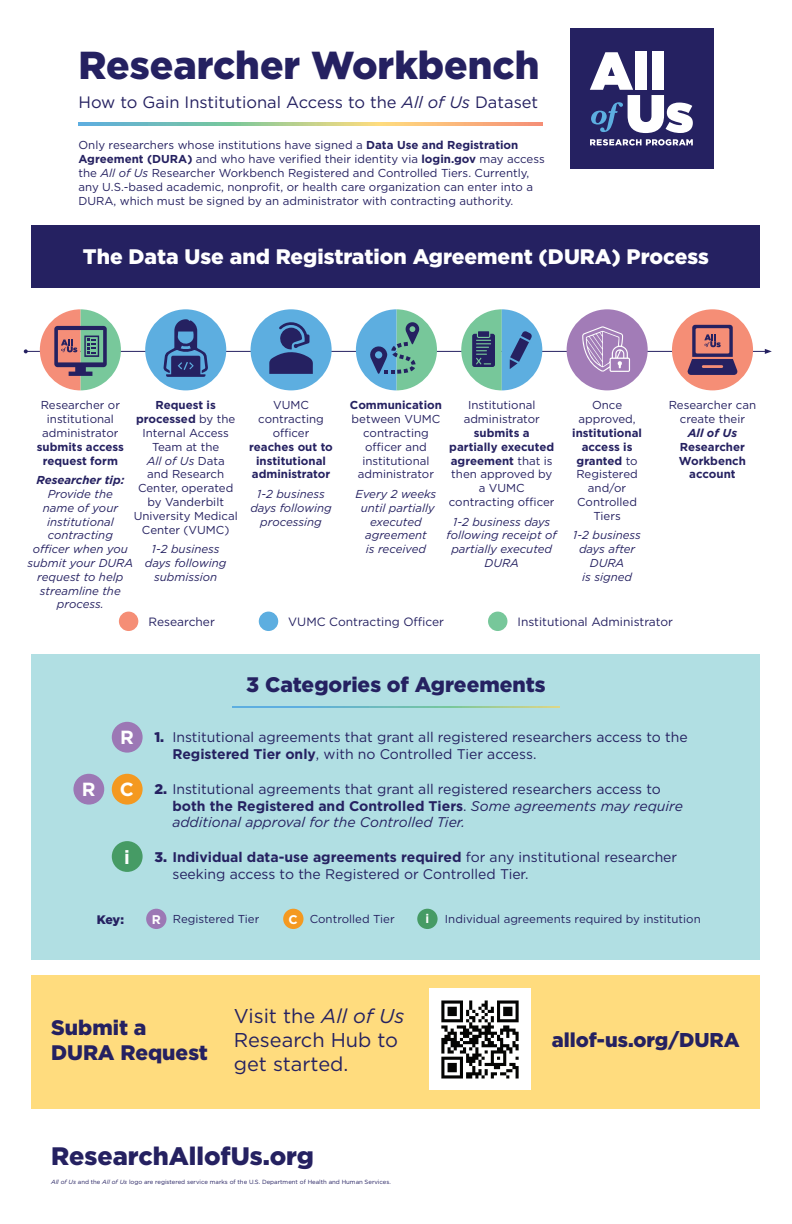
<style>
.page{position:relative;width:792px;height:1224px;background:#fff}
.page>*{position:absolute;margin:0;border:0;box-sizing:border-box;transform-origin:0 0}
.t1{font:900 39px "Gotham";color:#252161}
.t2{font:900 25.3px "Gotham";color:#252161}
.t3{font:900 21px "Gotham";color:#fff}
.t4{font:900 21px/25.2px "Gotham";color:#252161}
.t5{font:20px/24px "Gotham";color:#252161}
.t6{font:900 20px "Gotham";color:#252161}
.t7{font:700 19px "Gotham";color:#fff}
.t8{font:16.5px "Gotham";color:#252161}
.t9{font:14px/16.8px "Gotham";color:#252161}
.t10{font:700 12.5px "Gotham";color:#fff}
.t11{font:900 12.4px "Gotham";color:#252161}
.t12{font:12px "Gotham";color:#252161}
.t13{font:11.5px/13.8px "Gotham";color:#252161;text-align:center}
.t14{font:italic 11.5px/13.8px "Gotham";color:#252161;text-align:center}
.t15{font:700 11.5px/13.8px "Gotham";color:#252161;text-align:center}
.t16{font:italic 700 11.5px "Gotham";color:#252161}
.t17{font:6px "Gotham";color:#252161}
.s1{font-style:italic}
.s2{font-weight:700}
.s3{font-weight:900}
.s4{font-weight:700;font-size:12.5px;color:#fff}
</style>
<div class="page">
<div style="left:32px;top:655px;width:728px;height:305px;background:#b1dfe3"></div>
<div style="left:32px;top:975px;width:728px;height:134px;background:#ffdc7e"></div>
<svg style="left:78px;top:123px;width:464px;height:3px"></svg>
<svg style="left:233px;top:707px;width:326px;height:1px"></svg>
<div style="left:570px;top:28px;width:144px;height:141px;background:#252161"></div>
<div style="left:635px;top:51px;width:12px;height:39px;background:#fff"></div>
<div style="left:652px;top:51px;width:12px;height:39px;background:#fff"></div>
<svg style="left:590px;top:52px;width:103px;height:81px"></svg>
<svg style="left:590px;top:139px;width:103px;height:7px"></svg>
<hr style="left:26px;top:351px;width:740px;height:1px;background:#252161">
<svg style="left:24px;top:349px;width:4px;height:4px"></svg>
<svg style="left:765px;top:349px;width:7px;height:5px"></svg>
<div style="left:119px;top:612px;width:19px;height:19px;background:#f58e76;border-radius:50%"></div>
<div style="left:488px;top:612px;width:19px;height:19px;background:#77c79a;border-radius:50%"></div>
<div style="left:259px;top:612px;width:19px;height:19px;background:#5daee0;border-radius:50%"></div>
<div style="left:146px;top:909px;width:20px;height:20px;background:#9c78b5;border-radius:50%"></div>
<div style="left:73px;top:774px;width:31px;height:31px;background:#9c78b5;border-radius:50%"></div>
<div style="left:112px;top:722px;width:31px;height:31px;background:#9c78b5;border-radius:50%"></div>
<div style="left:417px;top:909px;width:21px;height:20px;background:#469b65;border-radius:50%"></div>
<div style="left:112px;top:841px;width:31px;height:31px;background:#469b65;border-radius:50%"></div>
<div style="left:283px;top:909px;width:21px;height:20px;background:#f49920;border-radius:50%"></div>
<div style="left:112px;top:774px;width:31px;height:31px;background:#f49920;border-radius:50%"></div>
<img style="left:429px;top:989px;width:102px;height:101px">
<div style="left:32px;top:225px;width:728px;height:62px;background:#252161"></div>
<svg style="left:40px;top:309px;width:81px;height:81px"></svg>
<div style="left:145px;top:309px;width:81px;height:81px;background:#5daee0;border-radius:50%"></div>
<svg style="left:163px;top:319px;width:45px;height:58px"></svg>
<div style="left:251px;top:309px;width:81px;height:81px;background:#5daee0;border-radius:50%"></div>
<svg style="left:269px;top:322px;width:44px;height:52px"></svg>
<svg style="left:356px;top:309px;width:81px;height:81px"></svg>
<svg style="left:461px;top:309px;width:81px;height:81px"></svg>
<div style="left:567px;top:309px;width:81px;height:81px;background:#a27cb7;border-radius:50%"></div>
<svg style="left:582px;top:326px;width:48px;height:46px"></svg>
<div style="left:672px;top:309px;width:81px;height:81px;background:#f58e76;border-radius:50%"></div>
<svg style="left:687px;top:325px;width:51px;height:50px"></svg>
<h1 class="t1" style="left:78px;top:39px;width:463px">Researcher Workbench</h1>
<h3 class="t8" style="left:78px;top:92px;width:461px">How to Gain Institutional Access to the <span class="s1">All of Us</span> Dataset</h3>
<p class="t13" style="left:78px;top:138px;width:468px;text-align:left">Only researchers whose institutions have signed a <span class="s2">Data Use and Registration Agreement (DURA)</span> and who have verified their identity via <span class="s2">login.gov</span> may access the <span class="s1">All of Us</span> Researcher Workbench Registered and Controlled Tiers. Currently, any U.S.-based academic, nonprofit, or health care organization can enter into a DURA, which must be signed by an administrator with contracting authority.</p>
<h3 class="t3" style="left:83px;top:242px;width:628px">The Data Use and Registration Agreement (DURA) Process</h3>
<p class="t13" style="left:41px;top:398px;width:81px">Researcher or institutional administrator</p>
<p class="t15" style="left:37px;top:440px;width:89px">submits access request form</p>
<p class="t16" style="left:36px;top:472px;width:90px">Researcher tip:</p>
<p class="t14" style="left:28px;top:487px;width:107px">Provide the<br>name of your institutional contracting<br>officer when you submit your DURA request to help streamline the process.</p>
<p class="t13" style="left:134px;top:398px;width:106px"><span class="s2">Request is processed</span> by the<br>Internal Access<br>Team at the<br><span class="s1">All of Us</span> Data<br>and Research<br>Center, operated by Vanderbilt<br>University Medical<br>Center (VUMC)</p>
<p class="t14" style="left:145px;top:542px;width:83px">1-2 business days following submission</p>
<p class="t13" style="left:258px;top:398px;width:67px">VUMC contracting officer</p>
<p class="t15" style="left:249px;top:440px;width:85px">reaches out to institutional administrator</p>
<p class="t14" style="left:250px;top:487px;width:83px">1-2 business days following processing</p>
<p class="t15" style="left:350px;top:398px;width:94px">Communication</p>
<p class="t13" style="left:352px;top:412px;width:90px">between VUMC contracting officer and institutional administrator</p>
<p class="t14" style="left:356px;top:487px;width:82px">Every 2 weeks until partially executed agreement<br>is received</p>
<p class="t13" style="left:464px;top:398px;width:78px">Institutional administrator</p>
<p class="t13" style="left:449px;top:426px;width:107px"><span class="s2">submits a partially executed agreement</span> that is then approved by a VUMC contracting officer</p>
<p class="t14" style="left:447px;top:514px;width:112px">1-2 business days following receipt of partially executed<br>DURA</p>
<p class="t13" style="left:579px;top:398px;width:59px">Once approved,</p>
<p class="t13" style="left:572px;top:426px;width:71px"><span class="s2">institutional access is granted</span> to<br>Registered and/or<br>Controlled<br>Tiers</p>
<p class="t14" style="left:573px;top:528px;width:69px">1-2 business days after<br>DURA<br>is signed</p>
<p class="t13" style="left:669px;top:398px;width:89px">Researcher can create their</p>
<p class="t16" style="left:688px;top:425px;width:51px">All of Us</p>
<p class="t15" style="left:679px;top:440px;width:69px">Researcher<br>Workbench account</p>
<p class="t12" style="left:148px;top:614px;width:68px">Researcher</p>
<p class="t12" style="left:288px;top:614px;width:157px">VUMC Contracting Officer</p>
<p class="t12" style="left:518px;top:614px;width:157px">Institutional Administrator</p>
<h3 class="t7" style="left:82px;top:777px;width:15px">R</h3>
<h3 class="t7" style="left:120px;top:725px;width:15px">R</h3>
<h3 class="t7" style="left:120px;top:777px;width:16px">C</h3>
<h3 class="t7" style="left:124px;top:844px;width:7px">i</h3>
<h3 class="t4" style="left:246px;top:672px;width:301px">3 Categories of Agreements</h3>
<p class="t9" style="left:172px;top:729px;width:517px;text-indent:-18px"><span class="s3">1.</span> Institutional agreements that grant all registered researchers access to the<br><span class="s2">Registered Tier only</span>, with no Controlled Tier access.</p>
<p class="t9" style="left:172px;top:780px;width:512px;text-indent:-18px"><span class="s3">2.</span> Institutional agreements that grant all registered researchers access to <span class="s2">both the Registered and Controlled Tiers</span>. <span class="s1">Some agreements may require additional approval for the Controlled Tier.</span></p>
<p class="t9" style="left:172px;top:849px;width:506px;text-indent:-18px"><span class="s3">3.</span> <span class="s2">Individual data-use agreements required</span> for any institutional researcher seeking access to the Registered or Controlled Tier.</p>
<p class="t10" style="left:426px;top:911px;width:5px">i</p>
<p class="t13" style="left:288px;top:912px;width:108px"><span class="s4">C</span> Controlled Tier</p>
<p class="t11" style="left:97px;top:911px;width:29px">Key:</p>
<p class="t13" style="left:152px;top:912px;width:109px"><span class="s4">R</span> Registered Tier</p>
<p class="t13" style="left:445px;top:912px;width:257px">Individual agreements required by institution</p>
<h3 class="t4" style="left:51px;top:1015px;width:158px">Submit a<br>DURA Request</h3>
<h3 class="t5" style="left:234px;top:1004px;width:172px">Visit the <span class="s1">All of Us<br></span>Research Hub to get started.</h3>
<h2 class="t2" style="left:51px;top:1139px;width:264px">ResearchAllofUs.org</h2>
<p class="t17" style="left:51px;top:1178px;width:341px"><span class="s1">All of Us</span> and the <span class="s1">All of Us</span> logo are registered service marks of the U.S. Department of Health and Human Services.</p>
<h3 class="t6" style="left:552px;top:1026px;width:189px">allof-us.org/DURA</h3>
</div>
